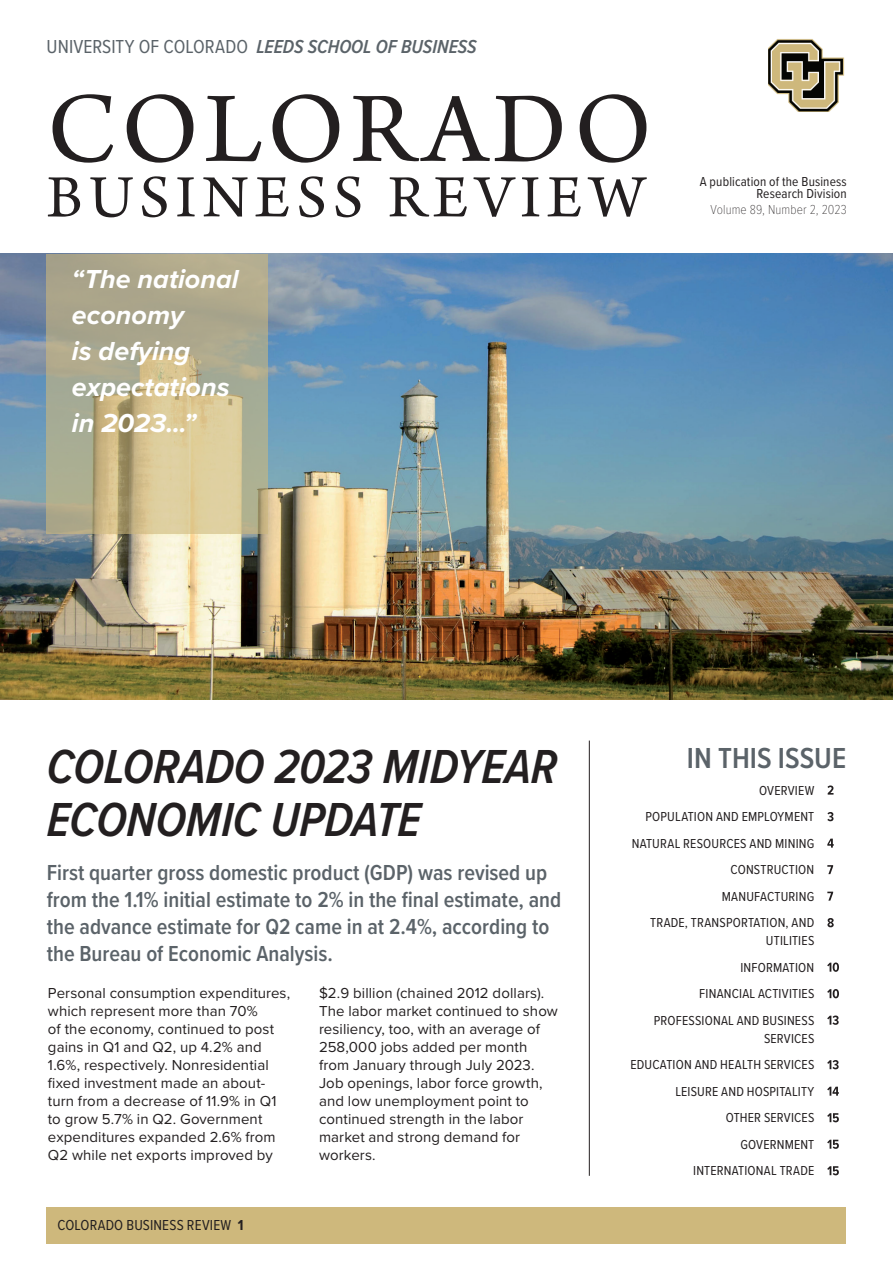
<style>
.page{position:relative;width:893px;height:1263px;background:#fff}
.page>*{position:absolute;margin:0;border:0;box-sizing:border-box;transform-origin:0 0}
.t1{font:105px "Arno Pro";letter-spacing:.05em;color:#231f20}
.t2{font:63px "Arno Pro";letter-spacing:.1em;color:#231f20}
.t3{font:italic 600 49.5px/52.5px "Proxima Nova Cond";letter-spacing:-.01em;color:#231f20}
.t4{font:600 30px "Proxima Nova Cond";color:#5b6369}
.t5{font:italic 700 27px/36px "Proxima Nova";color:#fff}
.t6{font:600 22.5px/27px "Proxima Nova Cond";color:#5b6369}
.t7{font:italic 600 19.5px "Proxima Nova Cond";color:#5b6369}
.t8{font:15px/18px "Proxima Nova";letter-spacing:.005em;color:#231f20}
.t9{font:15px "Proxima Nova Cond";letter-spacing:.01em;color:#231f20}
.t10{font:13.5px/26.5px "Proxima Nova Cond";letter-spacing:.015em;color:#231f20;text-align:right}
.t11{font:100 13.5px "Proxima Nova Cond";letter-spacing:.01em;color:#231f20}
.s1{font-weight:400;font-style:normal}
.s2{font-weight:700}
</style>
<div class="page">
<div style="left:47px;top:1208px;width:799px;height:36px;background:#ceb87c"></div>
<img style="left:0;top:254px;width:893px;height:445px">
<svg style="left:47px;top:254px;width:221px;height:280px;background:#b9b18e"></svg>
<hr style="left:589px;top:740px;width:1px;height:436px;background:#231f20">
<img style="left:769px;top:39px;width:76px;height:73px">
<svg style="left:827px;top:1166px;width:12px;height:9px"></svg>
<svg style="left:827px;top:1140px;width:12px;height:9px"></svg>
<svg style="left:827px;top:1113px;width:12px;height:9px"></svg>
<svg style="left:827px;top:1087px;width:12px;height:9px"></svg>
<svg style="left:827px;top:1060px;width:12px;height:9px"></svg>
<svg style="left:827px;top:1015px;width:12px;height:10px"></svg>
<svg style="left:827px;top:989px;width:12px;height:9px"></svg>
<svg style="left:827px;top:962px;width:12px;height:10px"></svg>
<svg style="left:827px;top:918px;width:7px;height:9px"></svg>
<svg style="left:827px;top:892px;width:6px;height:9px"></svg>
<svg style="left:827px;top:865px;width:6px;height:9px"></svg>
<svg style="left:827px;top:839px;width:7px;height:9px"></svg>
<svg style="left:827px;top:812px;width:6px;height:9px"></svg>
<svg style="left:827px;top:785px;width:6px;height:10px"></svg>
<h3 class="t7" style="left:47px;top:32px;width:431px"><span class="s1">UNIVERSITY OF COLORADO</span> LEEDS SCHOOL OF BUSINESS</h3>
<h1 class="t1" style="left:47px;top:69px;width:607px">COLORADO</h1>
<h2 class="t2" style="left:47px;top:161px;width:599px">BUSINESS REVIEW</h2>
<h3 class="t5" style="left:72px;top:260px;width:168px">“The national economy<br>is defying expectations in 2023...”</h3>
<p class="t10" style="left:700px;top:175px;width:149px;line-height:12px">A publication of the Business<br>Research Division</p>
<p class="t11" style="left:710px;top:200px;width:138px">Volume 89, Number 2, 2023</p>
<h3 class="t3" style="left:47px;top:739px;width:512px">COLORADO 2023 MIDYEAR<br>ECONOMIC UPDATE</h3>
<h3 class="t6" style="left:47px;top:858px;width:516px">First quarter gross domestic product (GDP) was revised up from the 1.1% initial estimate to 2% in the final estimate, and the advance estimate for Q2 came in at 2.4%, according to the Bureau of Economic Analysis.</h3>
<p class="t8" style="left:48px;top:984px;width:244px">Personal consumption expenditures, which represent more than 70%<br>of the economy, continued to post gains in Q1 and Q2, up 4.2% and<br>1.6%, respectively. Nonresidential fixed investment made an about&shy;turn from a decrease of 11.9% in Q1 to grow 5.7% in Q2. Government expenditures expanded 2.6% from<br>Q2 while net exports improved by</p>
<p class="t8" style="left:319px;top:984px;width:240px">$2.9 billion (chained 2012 dollars).<br>The labor market continued to show resiliency, too, with an average of<br>258,000 jobs added per month from January through July 2023.<br>Job openings, labor force growth, and low unemployment point to continued strength in the labor market and strong demand for workers.</p>
<p class="t9" style="left:57px;top:1214px;width:188px">COLORADO BUSINESS REVIEW <span class="s2">1</span></p>
<h3 class="t4" style="left:687px;top:736px;width:161px">IN THIS ISSUE</h3>
<p class="t10" style="left:632px;top:776px;width:184px">OVERVIEW<br>POPULATION AND EMPLOYMENT<br>NATURAL RESOURCES AND MINING<br>CONSTRUCTION<br>MANUFACTURING<br>TRADE, TRANSPORTATION, AND</p>
<p class="t10" style="left:654px;top:927px;width:162px">UTILITIES<br>INFORMATION<br>FINANCIAL ACTIVITIES<br>PROFESSIONAL AND BUSINESS</p>
<p class="t10" style="left:631px;top:1024px;width:185px">SERVICES<br>EDUCATION AND HEALTH SERVICES<br>LEISURE AND HOSPITALITY<br>OTHER SERVICES<br>GOVERNMENT<br>INTERNATIONAL TRADE</p>
</div>
